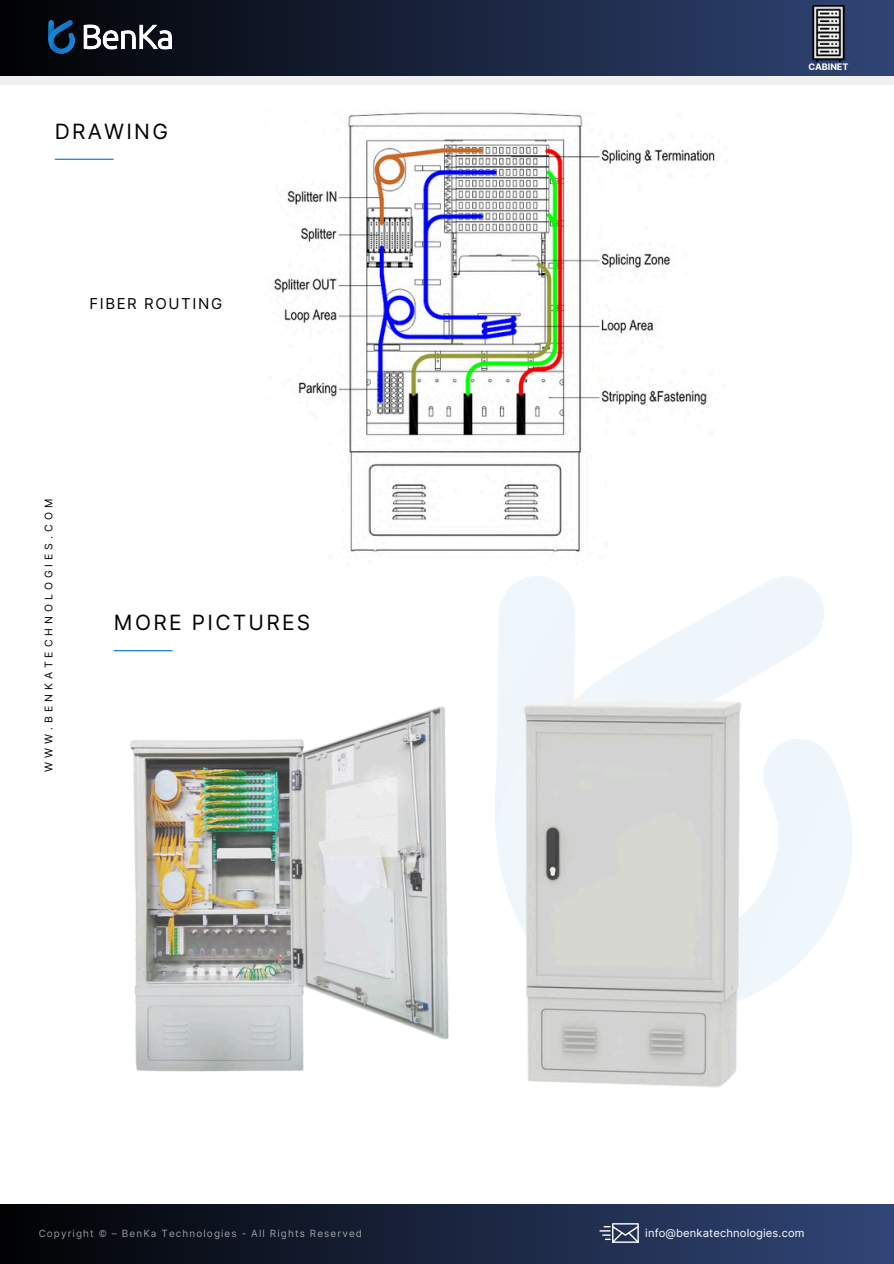
<style>
.page{position:relative;width:894px;height:1264px;background:#fff}
.page>*{position:absolute;margin:0;border:0;box-sizing:border-box;transform-origin:0 0}
.t1{font:21px "Inter";letter-spacing:.105em;color:#000}
.t2{font:15px "Inter";letter-spacing:.105em;color:#000}
.t3{font:11.1px "Inter";letter-spacing:.01em;color:#fff}
.t4{font:10.5px "Inter";letter-spacing:.38em;color:#000}
.t5{font:9.9px "Inter";letter-spacing:.11em;color:#fff}
.t6{font:700 9px "Inter";letter-spacing:-.005em;color:#fff}
</style>
<div class="page">
<div style="left:0;top:1204px;width:893px;height:59px;background:linear-gradient(to right,#010102,#324778)"></div>
<svg style="left:599px;top:1223px;width:39px;height:19px"></svg>
<div style="left:0;top:62px;width:893px;height:22px;background:#f0f0f2"></div>
<div style="left:0;top:0;width:893px;height:75px;background:linear-gradient(to right,#010203,#304474)"></div>
<img style="left:49px;top:21px;width:122px;height:32px">
<img style="left:800px;top:5px;width:56px;height:57px">
<hr style="left:55px;top:159px;width:59px;height:1px;background:#0171e2">
<img style="left:274px;top:112px;width:441px;height:440px">
<img style="left:130px;top:721px;width:265px;height:351px">
<img style="left:395px;top:650px;width:458px;height:438px">
<hr style="left:114px;top:650px;width:58px;height:1px;background:#0171e2">
<h5 class="t1" style="left:55px;top:119px;width:115px">DRAWING</h5>
<h3 class="t2" style="left:89px;top:294px;width:134px">FIBER ROUTING</h3>
<p class="t4" style="left:42px;top:771px;width:274px;rotate:-90deg">WWW.BENKATECHNOLOGIES.COM</p>
<p class="t1" style="left:114px;top:610px;width:198px">MORE PICTURES</p>
<p class="t5" style="left:39px;top:1227px;width:325px">Copyright © – BenKa Technologies - All Rights Reserved</p>
<p class="t6" style="left:808px;top:61px;width:41px">CABINET</p>
<h1 class="t3" style="left:645px;top:1225px;width:161px">info@benkatechnologies.com</h1>
</div>
